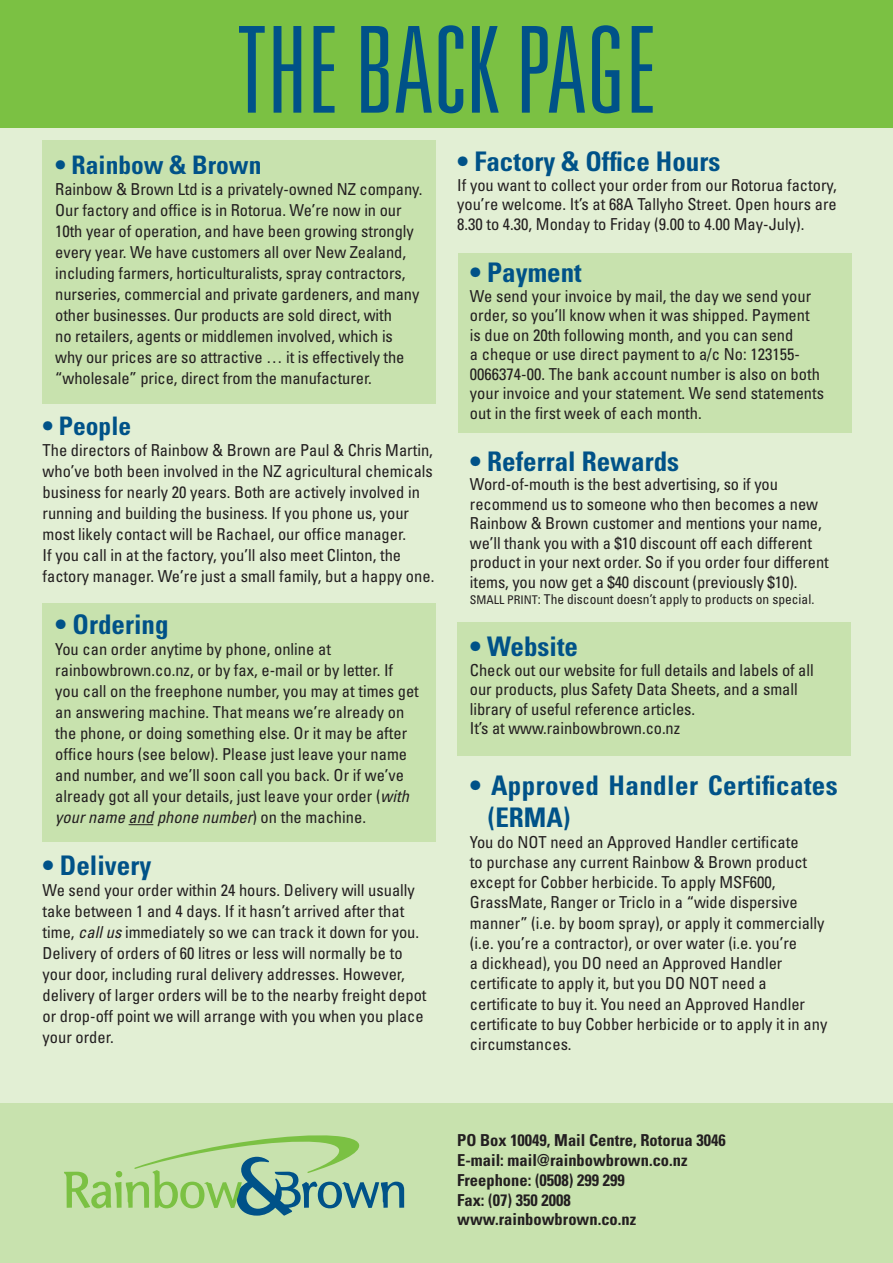
<style>
.page{position:relative;width:893px;height:1263px;background:#fff}
.page>*{position:absolute;margin:0;border:0;box-sizing:border-box;transform-origin:0 0}
.t1{font:300 ultra-condensed 120px "Univers";letter-spacing:-.005em;color:#005288}
.t2{font:700 condensed 27px/32.4px "Univers";color:#005288}
.t3{font:700 condensed 25.5px "Univers";color:#005288}
.t4{font:condensed 16.5px/21px "Univers";color:#231f20}
.t5{font:700 condensed 16.5px/19.8px "Univers";color:#231f20}
.t6{font:condensed 13.5px "Univers";color:#231f20}
.s1{font-style:italic}
.s2{font-size:12px}
</style>
<div class="page">
<div style="left:0;top:89px;width:893px;height:1174px;background:#e2efd4"></div>
<div style="left:457px;top:622px;width:393px;height:133px;background:#c8e2ae"></div>
<div style="left:458px;top:253px;width:393px;height:179px;background:#c8e2ae"></div>
<div style="left:43px;top:604px;width:393px;height:238px;background:#c8e2ae"></div>
<div style="left:43px;top:140px;width:393px;height:264px;background:#c8e2ae"></div>
<svg style="left:129px;top:824px;width:24px;height:1px"></svg>
<div style="left:0;top:0;width:893px;height:128px;background:#7bc143"></div>
<div style="left:0;top:1103px;width:893px;height:160px;background:#c8e2ae"></div>
<svg style="left:64px;top:1135px;width:340px;height:80px"></svg>
<h1 class="t1" style="left:236px;top:8px;width:422px">THE BACK PAGE</h1>
<h3 class="t3" style="left:55px;top:150px;width:208px">• Rainbow &amp; Brown</h3>
<p class="t4" style="left:55px;top:179px;width:369px">Rainbow &amp; Brown Ltd is a privately-owned NZ company.<br>Our factory and office is in Rotorua. We’re now in our 10th year of operation, and have been growing strongly every year. We have customers all over New Zealand, including farmers, horticulturalists, spray contractors, nurseries, commercial and private gardeners, and many other businesses. Our products are sold direct, with<br>no retailers, agents or middlemen involved, which is why our prices are so attractive … it is effectively the “wholesale” price, direct from the manufacturer.</p>
<h3 class="t3" style="left:43px;top:410px;width:90px">• People</h3>
<p class="t4" style="left:43px;top:439px;width:393px">The directors of Rainbow &amp; Brown are Paul &amp; Chris Martin, who’ve both been involved in the NZ agricultural chemicals business for nearly 20 years. Both are actively involved in running and building the business. If you phone us, your most likely contact will be Rachael, our office manager.<br>If you call in at the factory, you’ll also meet Clinton, the factory manager. We’re just a small family, but a happy one.</p>
<h2 class="t2" style="left:55px;top:608px;width:115px">• Ordering</h2>
<p class="t4" style="left:55px;top:638px;width:365px">You can order anytime by phone, online at rainbowbrown.co.nz, or by fax, e-mail or by letter. If you call on the freephone number, you may at times get an answering machine. That means we’re already on the phone, or doing something else. Or it may be after office hours (see below). Please just leave your name and number, and we’ll soon call you back. Or if we’ve already got all your details, just leave your order (<span class="s1">with your name and phone number</span>) on the machine.</p>
<h2 class="t2" style="left:43px;top:849px;width:110px">• Delivery</h2>
<p class="t4" style="left:43px;top:879px;width:385px">We send your order within 24 hours. Delivery will usually take between 1 and 4 days. If it hasn’t arrived after that time, <span class="s1">call us</span> immediately so we can track it down for you.<br>Delivery of orders of 60 litres or less will normally be to your door, including rural delivery addresses. However, delivery of larger orders will be to the nearby freight depot or drop-off point we will arrange with you when you place your order.</p>
<h2 class="t2" style="left:457px;top:145px;width:265px">• Factory &amp; Office Hours</h2>
<p class="t4" style="left:457px;top:175px;width:381px;line-height:19.5px;text-align:justify">If you want to collect your order from our Rotorua factory, you’re welcome. It’s at 68A Tallyho Street. Open hours are 8.30 to 4.30, Monday to Friday (9.00 to 4.00 May-July).</p>
<h2 class="t2" style="left:470px;top:256px;width:113px">• Payment</h2>
<p class="t4" style="left:470px;top:285px;width:356px;line-height:19.5px">We send your invoice by mail, the day we send your order, so you’ll know when it was shipped. Payment is due on 20th following month, and you can send<br>a cheque or use direct payment to a/c No: 123155- 0066374-00. The bank account number is also on both your invoice and your statement. We send statements out in the first week of each month.</p>
<h2 class="t2" style="left:470px;top:444px;width:211px">• Referral Rewards</h2>
<p class="t4" style="left:470px;top:474px;width:360px;line-height:19.5px">Word-of-mouth is the best advertising, so if you recommend us to someone who then becomes a new Rainbow &amp; Brown customer and mentions your name, we’ll thank you with a $10 discount off each different product in your next order. So if you order four different items, you now get a $40 discount (previously $10).</p>
<p class="t6" style="left:470px;top:591px;width:346px"><span class="s2">SMALL PRINT</span>: The discount doesn’t apply to products on special.</p>
<h2 class="t2" style="left:470px;top:630px;width:110px">• Website</h2>
<p class="t4" style="left:470px;top:660px;width:345px;line-height:19.5px">Check out our website for full details and labels of all our products, plus Safety Data Sheets, and a small library of useful reference articles.<br>It’s at www.rainbowbrown.co.nz</p>
<h2 class="t2" style="left:488px;top:769px;width:351px;text-indent:-18px">• Approved Handler Certificates (ERMA)</h2>
<p class="t4" style="left:470px;top:831px;width:359px;line-height:20.2px">You do NOT need an Approved Handler certificate<br>to purchase any current Rainbow &amp; Brown product except for Cobber herbicide. To apply MSF600, GrassMate, Ranger or Triclo in a “wide dispersive manner” (i.e. by boom spray), or apply it commercially (i.e. you’re a contractor), or over water (i.e. you’re<br>a dickhead), you DO need an Approved Handler certificate to apply it, but you DO NOT need a certificate to buy it. You need an Approved Handler certificate to buy Cobber herbicide or to apply it in any circumstances.</p>
<p class="t5" style="left:457px;top:1130px;width:270px">PO Box 10049, Mail Centre, Rotorua 3046<br>E-mail: mail@rainbowbrown.co.nz<br>Freephone: (0508) 299 299<br>Fax: (07) 350 2008 www.rainbowbrown.co.nz</p>
</div>
